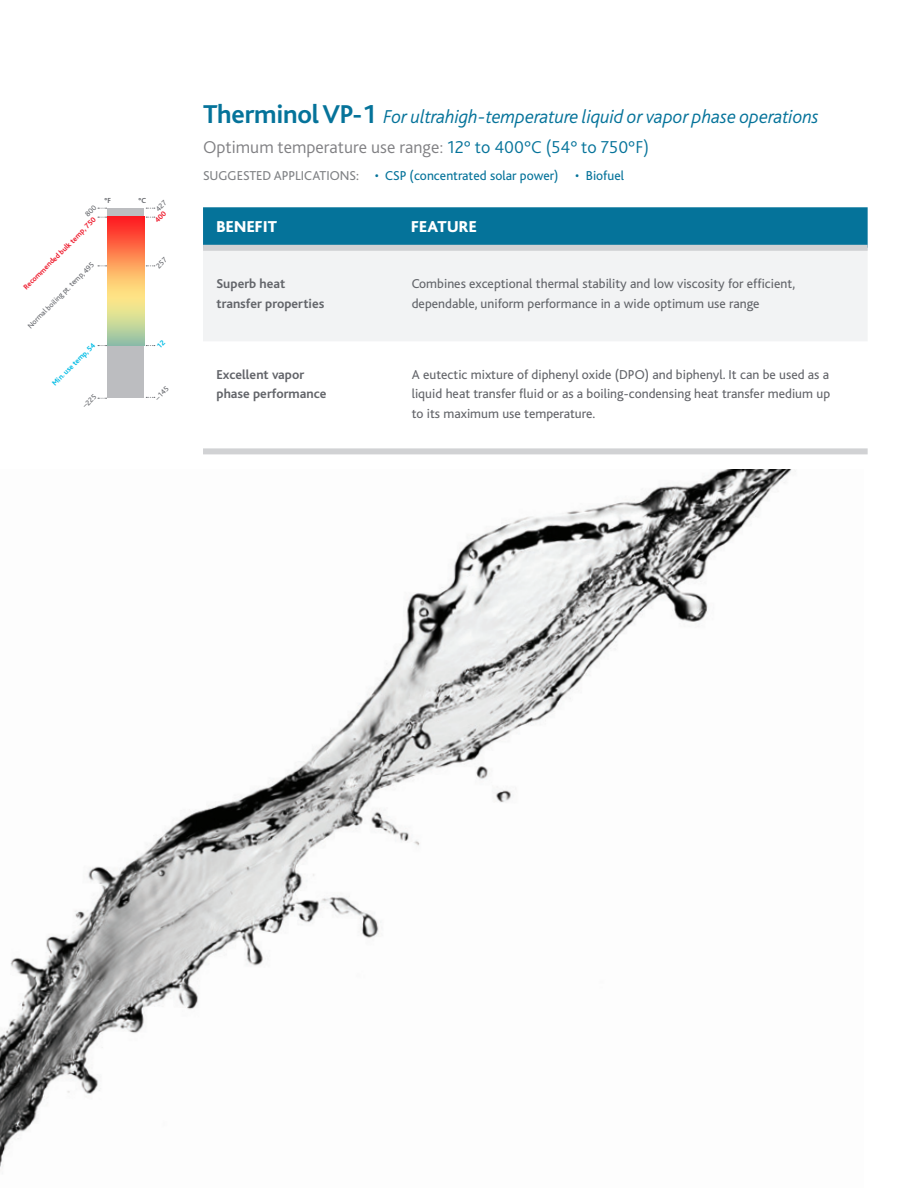
<style>
.page{position:relative;width:918px;height:1188px;background:#fff}
.page>*{position:absolute;margin:0;border:0;box-sizing:border-box;transform-origin:0 0}
.t1{font:italic 300 19.5px "Bliss";letter-spacing:-.01em;color:#05739a}
.t2{font:300 18px "Bliss Pro";color:#808083}
.t3{font:800 16.5px "Bliss";letter-spacing:.02em;color:#fff}
.t4{font:13.5px/19.5px "Bliss";color:#63656a}
.t5{font:700 13.5px/19.5px "Bliss";color:#63656a}
.t6{font:13.5px "Bliss";color:#05739a}
.Temperature_Range_Gu{font:7.65px "Bliss";color:#63656a}
.Temperature_Range_Gu-2{font:700 7.65px "Bliss";color:#ee1b2d}
.Temperature_Range_Gu-3{font:700 7.65px "Bliss";color:#02bce5}
.Temperature_Range_Gu-4{font:700 7.65px "Bliss";color:#63656a}
.s1{font-weight:700;font-style:normal;font-size:27px}
.s2{color:#05739a}
.s3{color:#808285}
</style>
<div class="page">
<img style="left:0;top:470px;width:791px;height:698px">
<div style="left:203px;top:207px;width:665px;height:38px;background:#05739a"></div>
<div style="left:203px;top:251px;width:664px;height:90px;background:#f2f3f4"></div>
<div style="left:203px;top:448px;width:202px;height:6px;background:#d1d2d4"></div>
<div style="left:405px;top:448px;width:463px;height:6px;background:#d1d2d4"></div>
<div style="left:203px;top:245px;width:202px;height:6px;background:#d1d2d4"></div>
<div style="left:405px;top:245px;width:463px;height:6px;background:#d1d2d4"></div>
<div style="left:108px;top:208px;width:36px;height:190px;background:#bcbdc0"></div>
<img style="left:108px;top:217px;width:36px;height:129px">
<svg style="left:97px;top:207px;width:10px;height:11px"></svg>
<svg style="left:146px;top:265px;width:10px;height:2px"></svg>
<svg style="left:146px;top:207px;width:10px;height:11px"></svg>
<p class="Temperature_Range_Gu-2" style="left:22px;top:286px;width:100px;rotate:-45deg">Recommended bulk temp, 750</p>
<p class="Temperature_Range_Gu" style="left:26px;top:324px;width:92px;rotate:-45deg">Normal boiling pt. temp, 495</p>
<p class="Temperature_Range_Gu-3" style="left:51px;top:382px;width:59px;rotate:-45deg">Min. use temp, 54</p>
<p class="Temperature_Range_Gu" style="left:81px;top:404px;width:17px;rotate:-45deg">–225</p>
<p class="Temperature_Range_Gu-4" style="left:105px;top:197px;width:8px">°F</p>
<p class="Temperature_Range_Gu-4" style="left:139px;top:197px;width:9px">°C</p>
<p class="Temperature_Range_Gu" style="left:153px;top:396px;width:17px;rotate:-45deg">–145</p>
<p class="t1" style="left:203px;top:106px;width:617px"><span class="s1">Therminol VP-1</span> For ultrahigh-temperature liquid or vapor phase operations</p>
<p class="t2" style="left:203px;top:135px;width:448px">Optimum temperature use range: <span class="s2">12° to 400°C (54° to 750°F)</span></p>
<p class="t6" style="left:203px;top:168px;width:423px"><span class="s3">SUGGESTED APPLICATIONS:</span> • CSP (concentrated solar power) • Biofuel</p>
<p class="t3" style="left:217px;top:218px;width:62px">BENEFIT</p>
<p class="t3" style="left:411px;top:218px;width:67px">FEATURE</p>
<p class="t5" style="left:217px;top:274px;width:109px">Superb heat transfer properties</p>
<p class="t4" style="left:412px;top:274px;width:385px">Combines exceptional thermal stability and low viscosity for efficient, dependable, uniform performance in a wide optimum use range</p>
<p class="t5" style="left:217px;top:365px;width:111px">Excellent vapor phase performance</p>
<p class="t4" style="left:412px;top:365px;width:420px;text-align:justify">A eutectic mixture of diphenyl oxide (DPO) and biphenyl. It can be used as a liquid heat transfer fluid or as a boiling-condensing heat transfer medium up to its maximum use temperature.</p>
</div>
